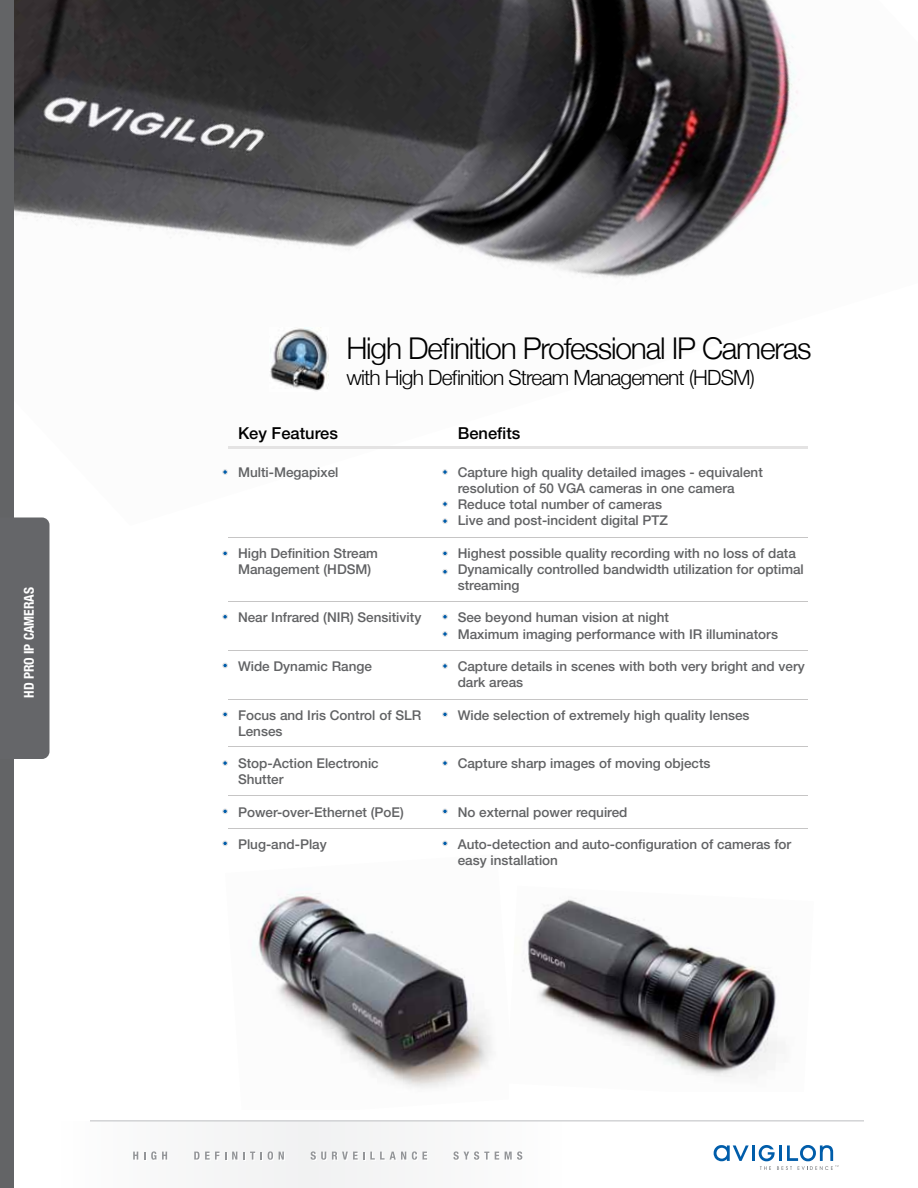
<style>
.page{position:relative;width:918px;height:1188px;background:#fff}
.page>*{position:absolute;margin:0;border:0;box-sizing:border-box;transform-origin:0 0}
.t1{font:300 30px "Helvetica Neue";letter-spacing:-.04em;color:#000}
.t2{font:300 21px "Helvetica Neue";letter-spacing:-.04em;color:#000}
.t3{font:500 16.5px "Helvetica Neue";color:#000}
.t4{font:500 13.5px/16.2px "Helvetica Neue";color:#616264}
.t5{font:700 condensed 13.5px "Helvetica Neue";color:#fff}
</style>
<div class="page">
<img style="left:14px;top:0;width:794px;height:526px">
<img style="left:253px;top:889px;width:239px;height:200px">
<img style="left:522px;top:898px;width:255px;height:179px">
<hr style="left:229px;top:446px;width:579px;height:2px;background:#e4e3e3">
<svg style="left:222px;top:469px;width:6px;height:6px"></svg>
<svg style="left:442px;top:469px;width:6px;height:6px"></svg>
<svg style="left:442px;top:501px;width:6px;height:6px"></svg>
<svg style="left:442px;top:518px;width:6px;height:6px"></svg>
<svg style="left:222px;top:550px;width:6px;height:6px"></svg>
<svg style="left:442px;top:550px;width:6px;height:6px"></svg>
<svg style="left:222px;top:614px;width:6px;height:6px"></svg>
<svg style="left:222px;top:711px;width:6px;height:6px"></svg>
<svg style="left:222px;top:760px;width:6px;height:6px"></svg>
<svg style="left:222px;top:808px;width:6px;height:6px"></svg>
<svg style="left:222px;top:841px;width:6px;height:5px"></svg>
<svg style="left:442px;top:614px;width:6px;height:6px"></svg>
<svg style="left:442px;top:711px;width:6px;height:6px"></svg>
<svg style="left:442px;top:760px;width:6px;height:6px"></svg>
<svg style="left:442px;top:808px;width:6px;height:6px"></svg>
<svg style="left:442px;top:841px;width:6px;height:5px"></svg>
<svg style="left:222px;top:663px;width:6px;height:5px"></svg>
<svg style="left:442px;top:631px;width:6px;height:6px"></svg>
<svg style="left:442px;top:663px;width:6px;height:6px"></svg>
<hr style="left:229px;top:699px;width:579px;height:1px;background:#c6c5c5">
<hr style="left:229px;top:747px;width:579px;height:1px;background:#c6c5c5">
<hr style="left:229px;top:796px;width:579px;height:1px;background:#c6c5c5">
<hr style="left:229px;top:828px;width:579px;height:1px;background:#c6c5c5">
<hr style="left:229px;top:538px;width:579px;height:1px;background:#c6c5c5">
<hr style="left:229px;top:601px;width:579px;height:1px;background:#c6c5c5">
<hr style="left:229px;top:651px;width:579px;height:1px;background:#c6c5c5">
<div style="left:0;top:0;width:14px;height:1188px;background:#636466"></div>
<div style="left:52px;top:1122px;width:514px;height:66px;background:#f7f7f7"></div>
<svg style="left:133px;top:1151px;width:35px;height:9px"></svg>
<svg style="left:194px;top:1151px;width:90px;height:9px"></svg>
<svg style="left:311px;top:1151px;width:116px;height:9px"></svg>
<svg style="left:453px;top:1151px;width:70px;height:9px"></svg>
<hr style="left:90px;top:1120px;width:774px;height:1px;background:#bcbec0">
<svg style="left:714px;top:1145px;width:35px;height:16px"></svg>
<hr style="left:752px;top:1145px;width:3px;height:16px;background:#005daa">
<svg style="left:759px;top:1145px;width:79px;height:25px"></svg>
<div style="left:14px;top:518px;width:35px;height:241px;background:#656669"></div>
<img style="left:269px;top:328px;width:60px;height:63px">
<svg style="left:442px;top:569px;width:6px;height:6px"></svg>
<p class="t5" style="left:21px;top:698px;width:112px;rotate:-90deg">HD PRO IP CAMERAS</p>
<h1 class="t1" style="left:346px;top:330px;width:467px">High Definition Professional IP Cameras</h1>
<h2 class="t2" style="left:346px;top:364px;width:410px">with High Definition Stream Management (HDSM)</h2>
<p class="t3" style="left:238px;top:423px;width:101px">Key Features</p>
<p class="t4" style="left:238px;top:464px;width:102px">Multi-Megapixel</p>
<p class="t4" style="left:238px;top:545px;width:142px">High Definition Stream<br>Management (HDSM)</p>
<p class="t4" style="left:238px;top:609px;width:185px">Near Infrared (NIR) Sensitivity</p>
<p class="t4" style="left:238px;top:658px;width:136px">Wide Dynamic Range</p>
<p class="t4" style="left:238px;top:707px;width:185px">Focus and Iris Control of SLR<br>Lenses</p>
<p class="t4" style="left:238px;top:755px;width:142px">Stop-Action Electronic<br>Shutter</p>
<p class="t4" style="left:238px;top:804px;width:167px">Power-over-Ethernet (PoE)</p>
<p class="t4" style="left:238px;top:836px;width:90px">Plug-and-Play</p>
<p class="t3" style="left:458px;top:423px;width:64px">Benefits</p>
<p class="t4" style="left:458px;top:464px;width:307px">Capture high quality detailed images - equivalent resolution of 50 VGA cameras in one camera Reduce total number of cameras<br>Live and post-incident digital PTZ</p>
<p class="t4" style="left:458px;top:545px;width:348px">Highest possible quality recording with no loss of data<br>Dynamically controlled bandwidth utilization for optimal streaming</p>
<p class="t4" style="left:458px;top:609px;width:322px">See beyond human vision at night<br>Maximum imaging performance with IR illuminators</p>
<p class="t4" style="left:458px;top:658px;width:349px">Capture details in scenes with both very bright and very dark areas</p>
<p class="t4" style="left:458px;top:707px;width:293px">Wide selection of extremely high quality lenses</p>
<p class="t4" style="left:458px;top:755px;width:254px">Capture sharp images of moving objects</p>
<p class="t4" style="left:458px;top:804px;width:171px">No external power required</p>
<p class="t4" style="left:458px;top:836px;width:335px">Auto-detection and auto-configuration of cameras for easy installation</p>
</div>
